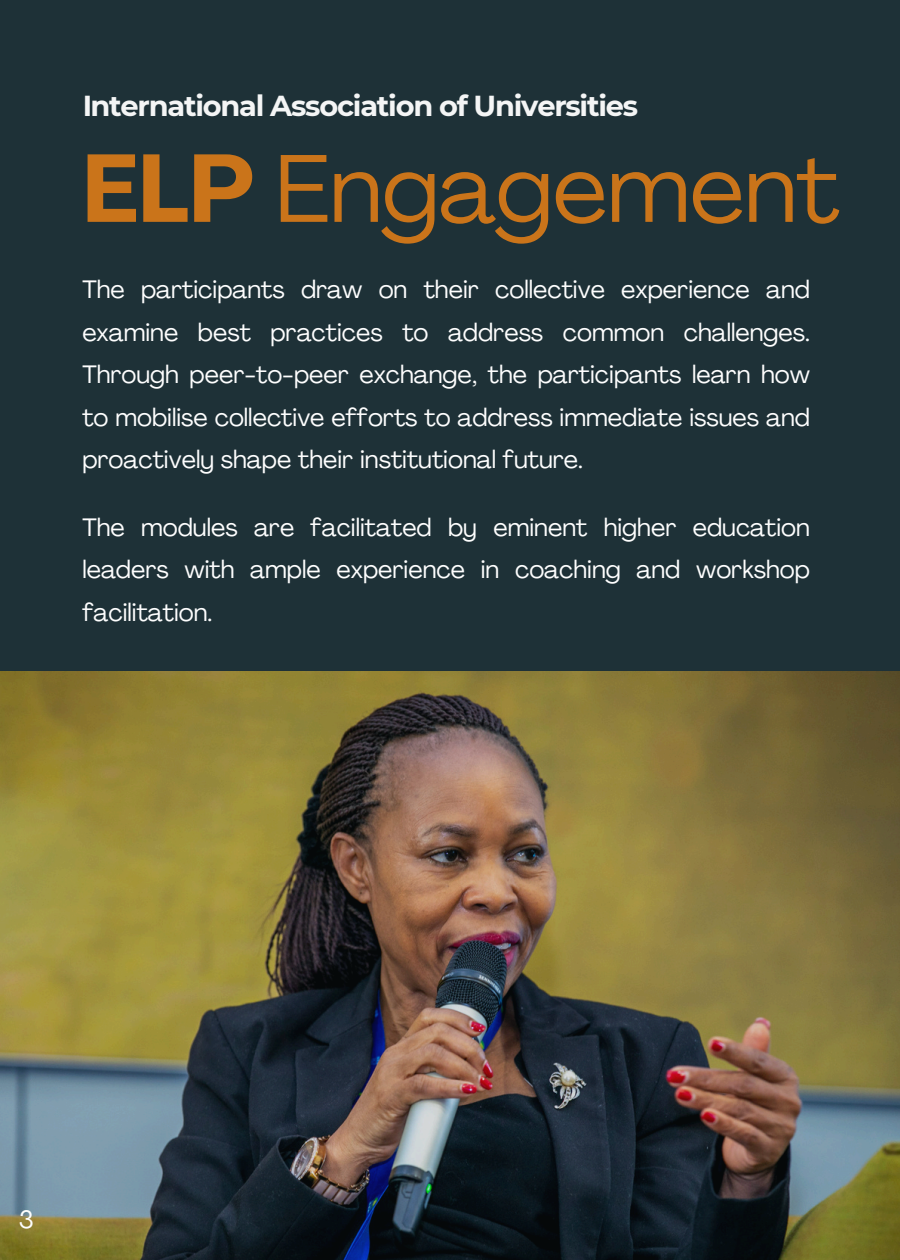
<style>
.page{position:relative;width:900px;height:1260px;background:#1e3137}
.page>*{position:absolute;margin:0;border:0;box-sizing:border-box;transform-origin:0 0}
.t1{font:94.75px "Agrandir";color:#ca741a}
.t2{font:700 28.75px "Montserrat";letter-spacing:-.04em;color:#fefefe}
.t3{font:25px/42.5px "Agrandir";color:#fefefe;text-align:justify}
.s1{font-weight:700}
</style>
<div class="page">
<img style="left:0;top:672px;width:900px;height:588px">
<p class="t2" style="left:82px;top:89px;width:557px">International Association of Universities</p>
<p class="t1" style="left:82px;top:151px;width:759px"><span class="s1">ELP</span> Engagement</p>
<h2 class="t3" style="left:82px;top:271px;width:729px">The participants draw on their collective experience and examine best practices to address common challenges.<br>Through peer-to-peer exchange, the participants learn how to mobilise collective efforts to address immediate issues and proactively shape their institutional future.</h2>
<h1 class="t3" style="left:82px;top:508px;width:729px">The modules are facilitated by eminent higher education leaders with ample experience in coaching and workshop facilitation.</h1>
<p class="t3" style="left:19px;top:1201px;width:16px">3</p>
</div>
